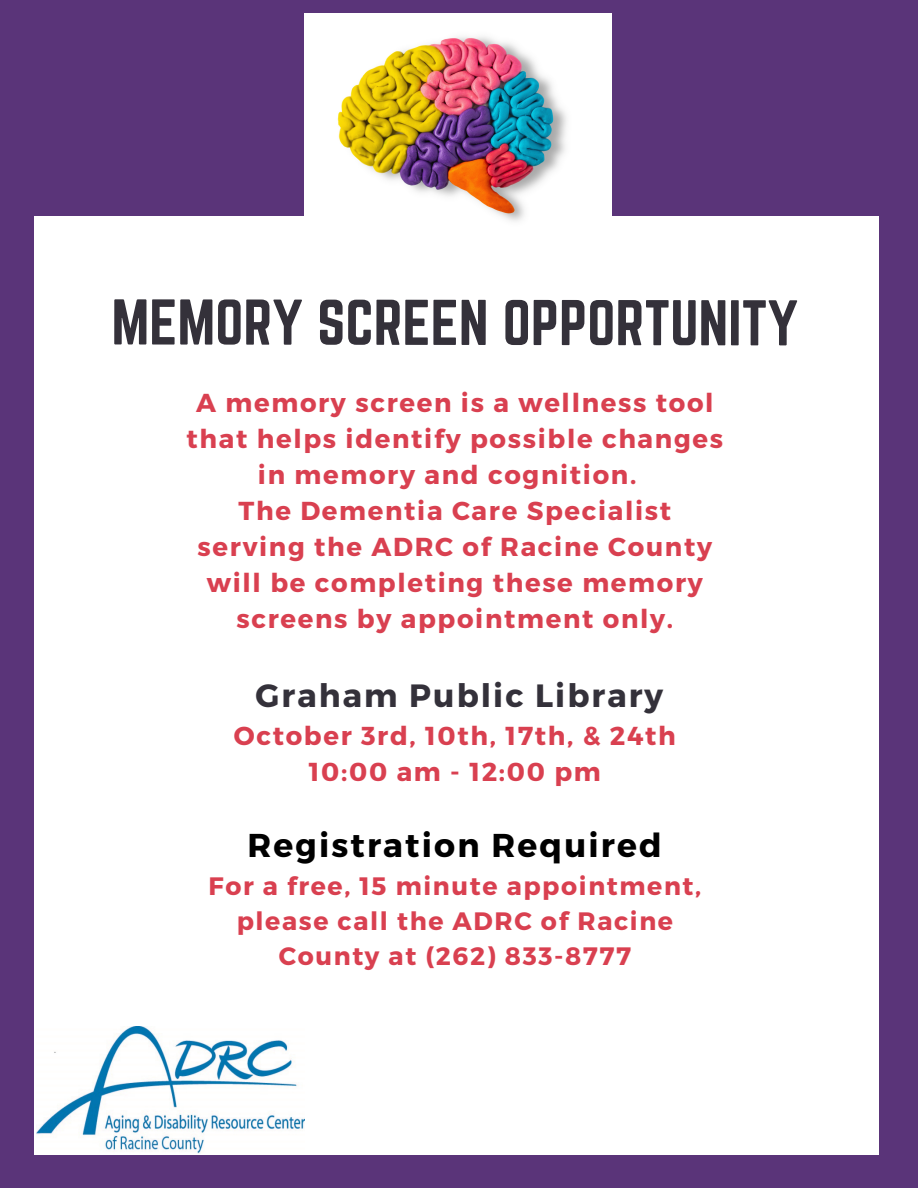
<style>
.page{position:relative;width:918px;height:1188px;background:#5a3479}
.page>*{position:absolute;margin:0;border:0;box-sizing:border-box;transform-origin:0 0}
.t1{font:56.4px "Norwester";color:#34313a}
.t2{font:700 33px "Montserrat";letter-spacing:.065em;color:#000}
.t3{font:700 32.25px "Montserrat";letter-spacing:.065em;color:#34313a}
.t4{font:700 25.95px/36px "Montserrat";letter-spacing:.065em;color:#d94050;text-align:center}
.t5{font:700 25.2px/34.8px "Montserrat";letter-spacing:.065em;color:#d94050;text-align:center}
</style>
<div class="page">
<div style="left:34px;top:217px;width:845px;height:938px;background:#fff"></div>
<img style="left:304px;top:13px;width:307px;height:208px">
<img style="left:36px;top:1027px;width:268px;height:127px">
<h1 class="t1" style="left:111px;top:289px;width:688px">MEMORY SCREEN OPPORTUNITY</h1>
<p class="t4" style="left:187px;top:384px;width:538px">A memory screen is a wellness tool that helps identify possible changes in memory and cognition.<br>The Dementia Care Specialist serving the ADRC of Racine County will be completing these memory screens by appointment only.</p>
<p class="t3" style="left:256px;top:675px;width:409px">Graham Public Library</p>
<p class="t4" style="left:234px;top:717px;width:444px">October 3rd, 10th, 17th, &amp; 24th<br>10:00 am - 12:00 pm</p>
<p class="t2" style="left:248px;top:823px;width:416px">Registration Required</p>
<p class="t5" style="left:209px;top:867px;width:494px">For a free, 15 minute appointment, please call the ADRC of Racine<br>County at (262) 833-8777</p>
</div>
